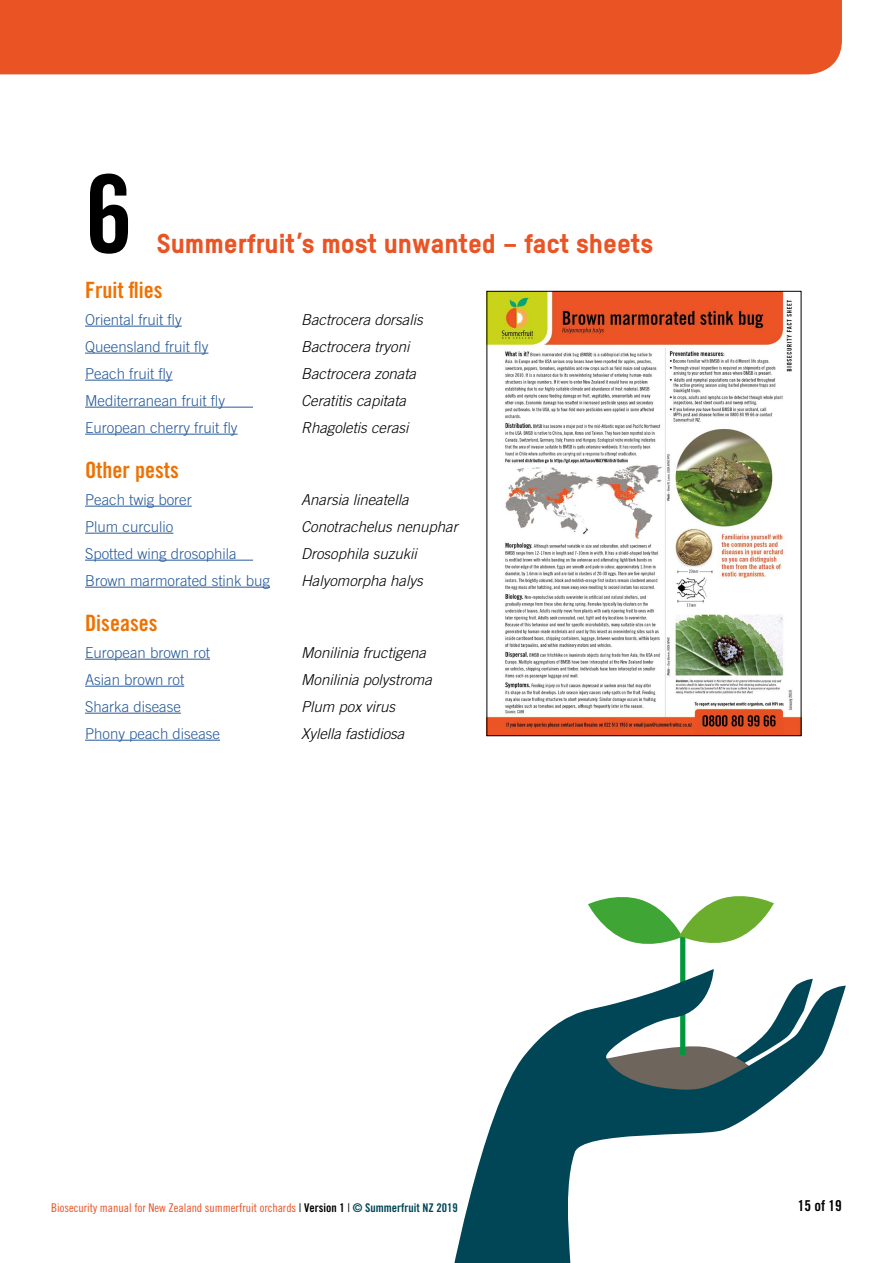
<style>
.page{position:relative;width:893px;height:1263px;background:#fff}
.page>*{position:absolute;margin:0;border:0;box-sizing:border-box;transform-origin:0 0}
.t1{font:108px "Trade Gothic Bold Cond Twenty";color:#000}
.t2{font:800 27px "TSTARPRO";color:#ea5425}
.t3{font:22.5px "Trade Gothic Bold Cond Twenty";color:#ee7203}
.t4{font:italic 300 15px "Trade Gothic";color:#000}
.t5{font:300 15px "Trade Gothic";color:#275b9b}
.t6{font:15px "Trade Gothic Bold Cond Twenty";color:#000}
.t7{font:12px "Trade Gothic Cond Eighteen";color:#e95123}
.s1{color:#000}
.s2{font-family:"Trade Gothic Bold Cond Twenty";color:#000}
.s3{font-family:"Trade Gothic Bold Cond Twenty";color:#004656}
</style>
<div class="page">
<div style="left:0;top:0;width:842px;height:74px;background:#ea5425"></div>
<hr style="left:85px;top:326px;width:97px;height:1px;background:#275b9b">
<hr style="left:85px;top:353px;width:123px;height:1px;background:#275b9b">
<hr style="left:85px;top:380px;width:88px;height:1px;background:#275b9b">
<hr style="left:85px;top:407px;width:168px;height:1px;background:#275b9b">
<hr style="left:85px;top:434px;width:153px;height:1px;background:#275b9b">
<hr style="left:85px;top:506px;width:107px;height:1px;background:#275b9b">
<hr style="left:85px;top:533px;width:88px;height:1px;background:#275b9b">
<hr style="left:85px;top:560px;width:168px;height:1px;background:#275b9b">
<hr style="left:85px;top:587px;width:185px;height:1px;background:#275b9b">
<hr style="left:85px;top:659px;width:125px;height:1px;background:#275b9b">
<hr style="left:85px;top:686px;width:99px;height:1px;background:#275b9b">
<hr style="left:85px;top:713px;width:96px;height:1px;background:#275b9b">
<hr style="left:85px;top:740px;width:135px;height:1px;background:#275b9b">
<div style="left:680px;top:934px;width:5px;height:121px;background:#00973d"></div>
<svg style="left:588px;top:896px;width:186px;height:54px"></svg>
<svg style="left:454px;top:969px;width:392px;height:294px"></svg>
<img style="left:488px;top:293px;width:311px;height:441px">
<h1 class="t1" style="left:85px;top:148px;width:49px">6</h1>
<h2 class="t2" style="left:157px;top:225px;width:498px">Summerfruit’s most unwanted – fact sheets</h2>
<h3 class="t3" style="left:85px;top:276px;width:79px">Fruit flies</h3>
<p class="t5" style="left:85px;top:310px;width:98px">Oriental fruit fly</p>
<p class="t4" style="left:301px;top:310px;width:123px">Bactrocera dorsalis</p>
<p class="t5" style="left:85px;top:337px;width:125px">Queensland fruit fly</p>
<p class="t4" style="left:301px;top:337px;width:110px">Bactrocera tryoni</p>
<p class="t5" style="left:85px;top:364px;width:89px">Peach fruit fly</p>
<p class="t4" style="left:301px;top:364px;width:117px">Bactrocera zonata</p>
<p class="t5" style="left:85px;top:391px;width:142px">Mediterranean fruit fly</p>
<p class="t4" style="left:301px;top:391px;width:106px">Ceratitis capitata</p>
<p class="t5" style="left:85px;top:418px;width:154px">European cherry fruit fly</p>
<p class="t4" style="left:301px;top:418px;width:109px">Rhagoletis cerasi</p>
<h3 class="t3" style="left:85px;top:456px;width:95px">Other pests</h3>
<p class="t5" style="left:85px;top:490px;width:108px">Peach twig borer</p>
<p class="t4" style="left:301px;top:490px;width:109px">Anarsia lineatella</p>
<p class="t5" style="left:85px;top:517px;width:90px">Plum curculio</p>
<p class="t4" style="left:301px;top:517px;width:158px">Conotrachelus nenuphar</p>
<p class="t5" style="left:85px;top:544px;width:153px">Spotted wing drosophila</p>
<p class="t4" style="left:301px;top:544px;width:117px">Drosophila suzukii</p>
<p class="t5" style="left:85px;top:571px;width:187px">Brown marmorated stink bug</p>
<p class="t4" style="left:301px;top:571px;width:123px">Halyomorpha halys</p>
<h3 class="t3" style="left:85px;top:609px;width:74px">Diseases</h3>
<p class="t5" style="left:85px;top:643px;width:127px">European brown rot</p>
<p class="t4" style="left:301px;top:643px;width:127px">Monilinia fructigena</p>
<p class="t5" style="left:85px;top:670px;width:101px">Asian brown rot</p>
<p class="t4" style="left:301px;top:670px;width:132px">Monilinia polystroma</p>
<p class="t5" style="left:85px;top:697px;width:97px">Sharka disease</p>
<p class="t4" style="left:301px;top:697px;width:96px">Plum pox virus</p>
<p class="t5" style="left:85px;top:724px;width:137px">Phony peach disease</p>
<p class="t4" style="left:301px;top:724px;width:105px">Xylella fastidiosa</p>
<p class="t7" style="left:51px;top:1200px;width:408px">Biosecurity manual for New Zealand summerfruit orchards <span class="s1">|</span> <span class="s2">Version 1</span> <span class="s1">|</span> <span class="s3">© Summerfruit NZ 2019</span></p>
<p class="t6" style="left:798px;top:1197px;width:46px">15 of 19</p>
</div>
